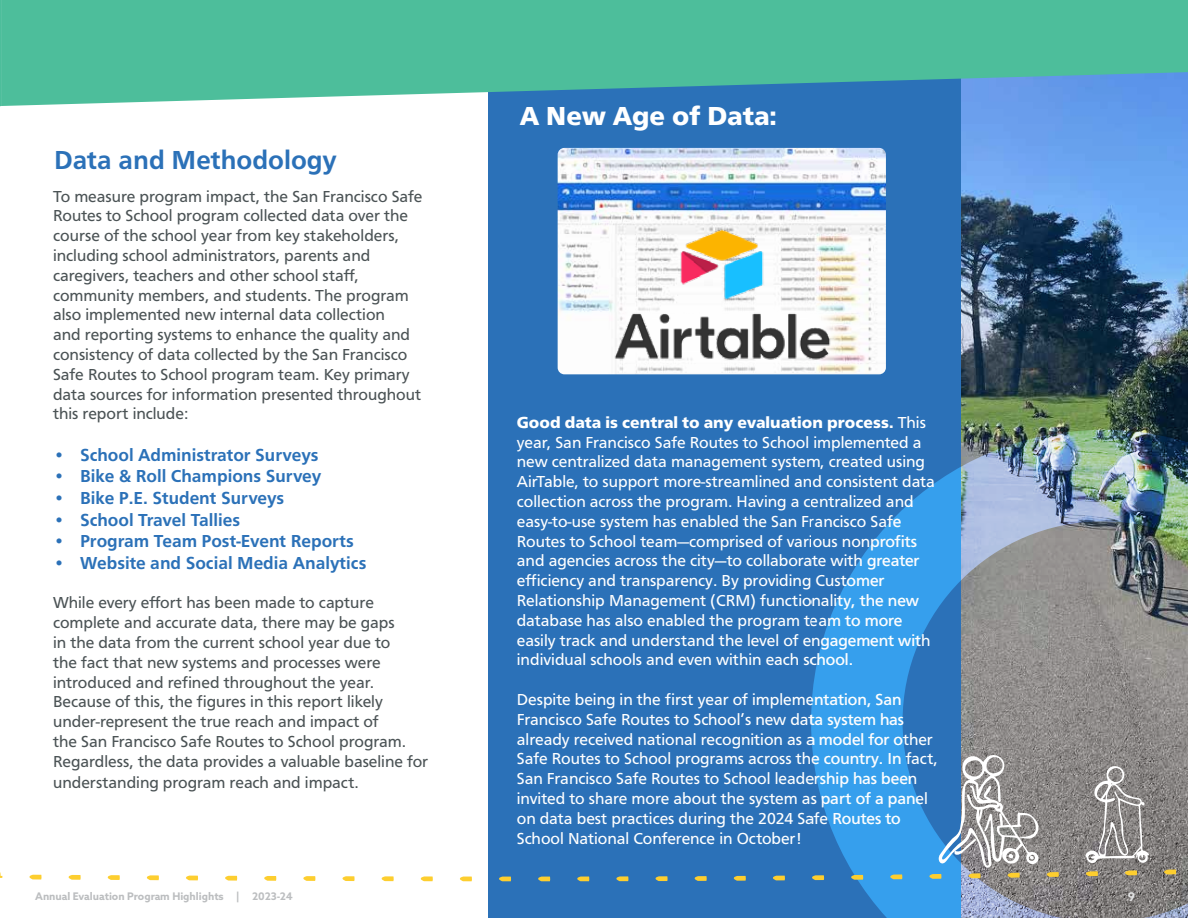
<style>
.page{position:relative;width:1188px;height:918px;background:#fff}
.page>*{position:absolute;margin:0;border:0;box-sizing:border-box;transform-origin:0 0}
.t1{font:700 27px "Graphein Pro";color:#2b71b8}
.t2{font:900 27px "Graphein Pro";letter-spacing:-.005em;color:#fff}
.t3{font:700 18px "Graphein Pro";color:#2b71b8}
.t4{font:16.5px/19.8px "Graphein Pro";color:#fff}
.t5{font:16.5px/19.8px "Graphein Pro";color:#4b5355}
.t6{font:700 12px "Azo Sans";color:#e0e1e2}
.t7{font:700 10.5px "Azo Sans";color:#bcbec0}
.s1{font-weight:900}
</style>
<div class="page">
<div style="left:488px;top:0;width:700px;height:918px;background:#2b71b8"></div>
<img style="left:961px;top:106px;width:227px;height:324px">
<svg style="left:1px;top:0;width:1187px;height:106px;background:#50b7a4"></svg>
<hr style="left:0;top:0;width:1px;height:106px;background:#4dbe9b">
<img style="left:811px;top:430px;width:377px;height:488px">
<img style="left:558px;top:148px;width:328px;height:226px">
<img style="left:576px;top:149px;width:292px;height:291px">
<svg style="left:1163px;top:870px;width:13px;height:4px"></svg>
<svg style="left:1124px;top:870px;width:13px;height:5px"></svg>
<svg style="left:1085px;top:871px;width:13px;height:5px"></svg>
<svg style="left:1046px;top:872px;width:13px;height:5px"></svg>
<svg style="left:890px;top:874px;width:13px;height:5px"></svg>
<svg style="left:851px;top:875px;width:12px;height:5px"></svg>
<svg style="left:811px;top:875px;width:13px;height:5px"></svg>
<svg style="left:773px;top:876px;width:12px;height:4px"></svg>
<svg style="left:733px;top:876px;width:13px;height:5px"></svg>
<svg style="left:694px;top:876px;width:13px;height:5px"></svg>
<svg style="left:655px;top:876px;width:13px;height:5px"></svg>
<svg style="left:616px;top:876px;width:13px;height:5px"></svg>
<svg style="left:577px;top:877px;width:13px;height:4px"></svg>
<svg style="left:538px;top:877px;width:12px;height:4px"></svg>
<svg style="left:499px;top:877px;width:12px;height:4px"></svg>
<svg style="left:460px;top:877px;width:12px;height:4px"></svg>
<svg style="left:420px;top:876px;width:13px;height:5px"></svg>
<svg style="left:381px;top:876px;width:13px;height:5px"></svg>
<svg style="left:342px;top:876px;width:13px;height:5px"></svg>
<svg style="left:303px;top:876px;width:13px;height:5px"></svg>
<svg style="left:264px;top:876px;width:13px;height:5px"></svg>
<svg style="left:225px;top:876px;width:12px;height:5px"></svg>
<svg style="left:186px;top:876px;width:12px;height:4px"></svg>
<svg style="left:146px;top:875px;width:13px;height:5px"></svg>
<svg style="left:107px;top:875px;width:13px;height:5px"></svg>
<svg style="left:68px;top:875px;width:13px;height:5px"></svg>
<svg style="left:29px;top:875px;width:13px;height:5px"></svg>
<svg style="left:1085px;top:766px;width:64px;height:97px;background:#999695"></svg>
<svg style="left:929px;top:754px;width:111px;height:125px"></svg>
<h1 class="t1" style="left:54px;top:145px;width:284px">Data and Methodology</h1>
<p class="t5" style="left:53px;top:186px;width:371px">To measure program impact, the San Francisco Safe Routes to School program collected data over the course of the school year from key stakeholders, including school administrators, parents and caregivers, teachers and other school staff, community members, and students. The program also implemented new internal data collection<br>and reporting systems to enhance the quality and consistency of data collected by the San Francisco Safe Routes to School program team. Key primary data sources for information presented throughout this report include:</p>
<p class="t3" style="left:53px;top:444px;width:267px">• School Administrator Surveys</p>
<p class="t3" style="left:53px;top:466px;width:270px">• Bike &amp; Roll Champions Survey</p>
<p class="t3" style="left:53px;top:488px;width:233px">• Bike P.E. Student Surveys</p>
<p class="t3" style="left:53px;top:509px;width:189px">• School Travel Tallies</p>
<p class="t3" style="left:53px;top:531px;width:302px">• Program Team Post-Event Reports</p>
<p class="t3" style="left:53px;top:552px;width:315px">• Website and Social Media Analytics</p>
<p class="t5" style="left:53px;top:593px;width:377px">While every effort has been made to capture complete and accurate data, there may be gaps<br>in the data from the current school year due to<br>the fact that new systems and processes were introduced and refined throughout the year.<br>Because of this, the figures in this report likely under-represent the true reach and impact of<br>the San Francisco Safe Routes to School program.<br>Regardless, the data provides a valuable baseline for</p>
<p class="t5" style="left:53px;top:773px;width:307px">understanding program reach and impact.</p>
<h1 class="t2" style="left:520px;top:101px;width:259px">A New Age of Data:</h1>
<p class="t4" style="left:517px;top:412px;width:420px"><span class="s1">Good data is central to any evaluation process.</span> This year, San Francisco Safe Routes to School implemented a new centralized data management system, created using AirTable, to support more-streamlined and consistent data collection across the program. Having a centralized and easy-to-use system has enabled the San Francisco Safe Routes to School team—comprised of various nonprofits and agencies across the city—to collaborate with greater efficiency and transparency. By providing Customer Relationship Management (CRM) functionality, the new database has also enabled the program team to more easily track and understand the level of engagement with individual schools and even within each school.</p>
<p class="t4" style="left:517px;top:690px;width:422px">Despite being in the first year of implementation, San Francisco Safe Routes to School’s new data system has already received national recognition as a model for other Safe Routes to School programs across the country. In fact, San Francisco Safe Routes to School leadership has been invited to share more about the system as part of a panel on data best practices during the 2024 Safe Routes to School National Conference in October!</p>
<p class="t7" style="left:35px;top:890px;width:259px">Annual Evaluation Program Highlights | 2023-24</p>
<p class="t6" style="left:1128px;top:889px;width:9px">9</p>
</div>
